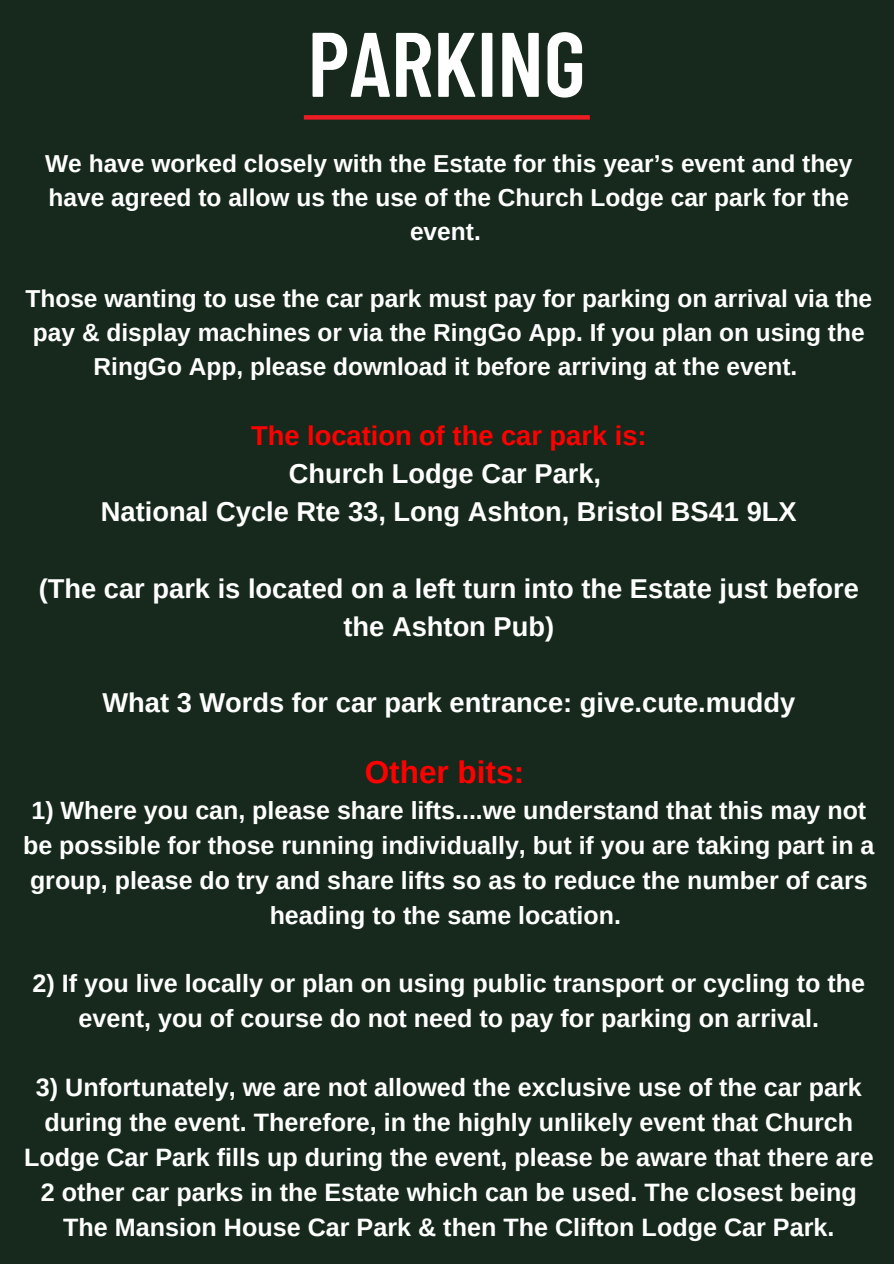
<style>
.page{position:relative;width:894px;height:1264px;background:#fff}
.page>*{position:absolute;margin:0;border:0;box-sizing:border-box;transform-origin:0 0}
.t1{font:600 91.35px "Barlow Condensed";color:#fff}
.t2{font:700 31.5px "Arimo";color:#f00}
.t3{font:700 27.3px/38.1px "Arimo";color:#fff;text-align:center}
.t4{font:700 27.3px "Arimo";color:#f00}
.t5{font:700 25.2px/35px "Arimo";color:#fff;text-align:center}
.t6{font:700 25.05px/35px "Arimo";color:#fff;text-align:center}
.t7{font:700 24.45px/33.9px "Arimo";color:#fff;text-align:center}
</style>
<div class="page">
<div style="left:0;top:0;width:893px;height:1263px;background:#16291c"></div>
<div style="left:304px;top:115px;width:285px;height:5px;background:#ed1c24"></div>
<h1 class="t1" style="left:307px;top:5px;width:280px">PARKING</h1>
<p class="t7" style="left:45px;top:146px;width:808px">We have worked closely with the Estate for this year’s event and they have agreed to allow us the use of the Church Lodge car park for the event.</p>
<p class="t7" style="left:25px;top:282px;width:848px">Those wanting to use the car park must pay for parking on arrival via the pay &amp; display machines or via the RingGo App. If you plan on using the<br>RingGo App, please download it before arriving at the event.</p>
<p class="t4" style="left:251px;top:420px;width:397px">The location of the car park is:</p>
<p class="t3" style="left:101px;top:454px;width:697px">Church Lodge Car Park,<br>National Cycle Rte 33, Long Ashton, Bristol BS41 9LX</p>
<p class="t3" style="left:39px;top:569px;width:821px">(The car park is located on a left turn into the Estate just before the Ashton Pub)</p>
<p class="t3" style="left:102px;top:683px;width:694px">What 3 Words for car park entrance: give.cute.muddy</p>
<p class="t2" style="left:364px;top:754px;width:161px">Other bits:</p>
<p class="t6" style="left:23px;top:792px;width:852px">1) Where you can, please share lifts....we understand that this may not be possible for those running individually, but if you are taking part in a group, please do try and share lifts so as to reduce the number of cars heading to the same location.</p>
<p class="t5" style="left:32px;top:965px;width:834px">2) If you live locally or plan on using public transport or cycling to the event, you of course do not need to pay for parking on arrival.</p>
<p class="t5" style="left:24px;top:1070px;width:850px">3) Unfortunately, we are not allowed the exclusive use of the car park during the event. Therefore, in the highly unlikely event that Church Lodge Car Park fills up during the event, please be aware that there are 2 other car parks in the Estate which can be used. The closest being The Mansion House Car Park &amp; then The Clifton Lodge Car Park.</p>
</div>
